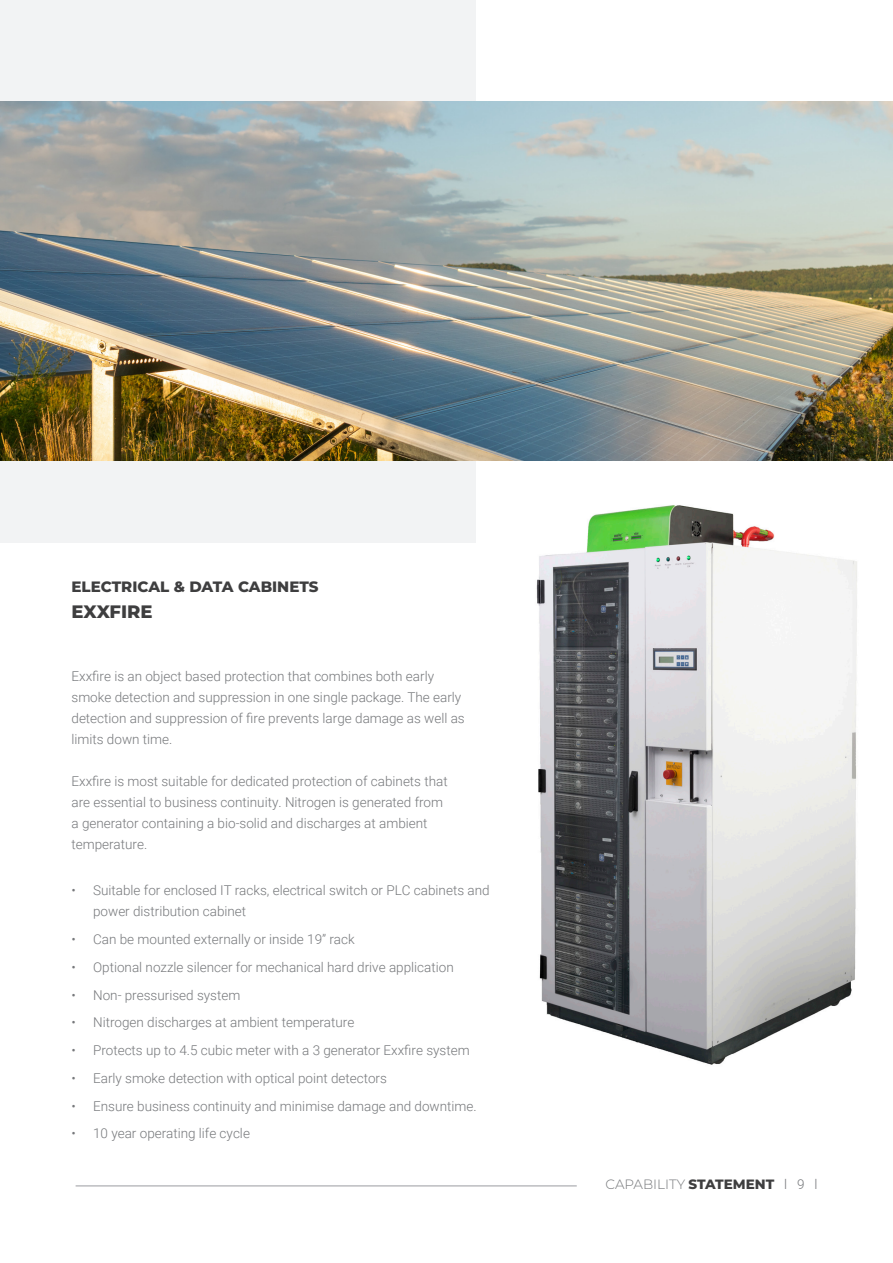
<style>
.page{position:relative;width:893px;height:1263px;background:#fff}
.page>*{position:absolute;margin:0;border:0;box-sizing:border-box;transform-origin:0 0}
.t1{font:800 18px "Montserrat";letter-spacing:-.005em;color:#3e3e3f}
.t2{font:800 15px "Montserrat";color:#3e3e3f}
.t3{font:300 13.5px/21px "Roboto";color:#76787b}
.t4{font:300 13.5px "Montserrat";color:#76787b}
.s1{font-weight:800;color:#3e3e3f}
.s2{font-family:"Roboto"}
</style>
<div class="page">
<hr style="left:76px;top:1185px;width:501px;height:1px;background:#bcbdc0">
<img style="left:536px;top:505px;width:321px;height:560px">
<div style="left:0;top:0;width:475px;height:542px;background:#f2f3f4"></div>
<img style="left:0;top:102px;width:893px;height:358px">
<p class="t2" style="left:72px;top:576px;width:249px">ELECTRICAL &amp; DATA CABINETS</p>
<p class="t1" style="left:72px;top:599px;width:83px">EXXFIRE</p>
<p class="t3" style="left:72px;top:665px;width:395px">Exxfire is an object based protection that combines both early smoke detection and suppression in one single package. The early detection and suppression of fire prevents large damage as well as limits down time.</p>
<p class="t3" style="left:72px;top:770px;width:378px">Exxfire is most suitable for dedicated protection of cabinets that are essential to business continuity. Nitrogen is generated from a generator containing a bio-solid and discharges at ambient temperature.</p>
<p class="t3" style="left:93px;top:879px;width:398px;text-indent:-22px">• Suitable for enclosed IT racks, electrical switch or PLC cabinets and power distribution cabinet</p>
<p class="t3" style="left:72px;top:928px;width:285px">• Can be mounted externally or inside 19” rack</p>
<p class="t3" style="left:72px;top:956px;width:384px">• Optional nozzle silencer for mechanical hard drive application</p>
<p class="t3" style="left:72px;top:984px;width:170px">• Non- pressurised system</p>
<p class="t3" style="left:72px;top:1011px;width:284px">• Nitrogen discharges at ambient temperature</p>
<p class="t3" style="left:72px;top:1039px;width:400px">• Protects up to 4.5 cubic meter with a 3 generator Exxfire system</p>
<p class="t3" style="left:72px;top:1067px;width:317px">• Early smoke detection with optical point detectors</p>
<p class="t3" style="left:72px;top:1095px;width:407px">• Ensure business continuity and minimise damage and downtime.</p>
<p class="t3" style="left:72px;top:1122px;width:180px">• 10 year operating life cycle</p>
<p class="t4" style="left:606px;top:1175px;width:213px">CAPABILITY <span class="s1">STATEMENT</span> <span class="s2">l 9 l</span></p>
</div>
